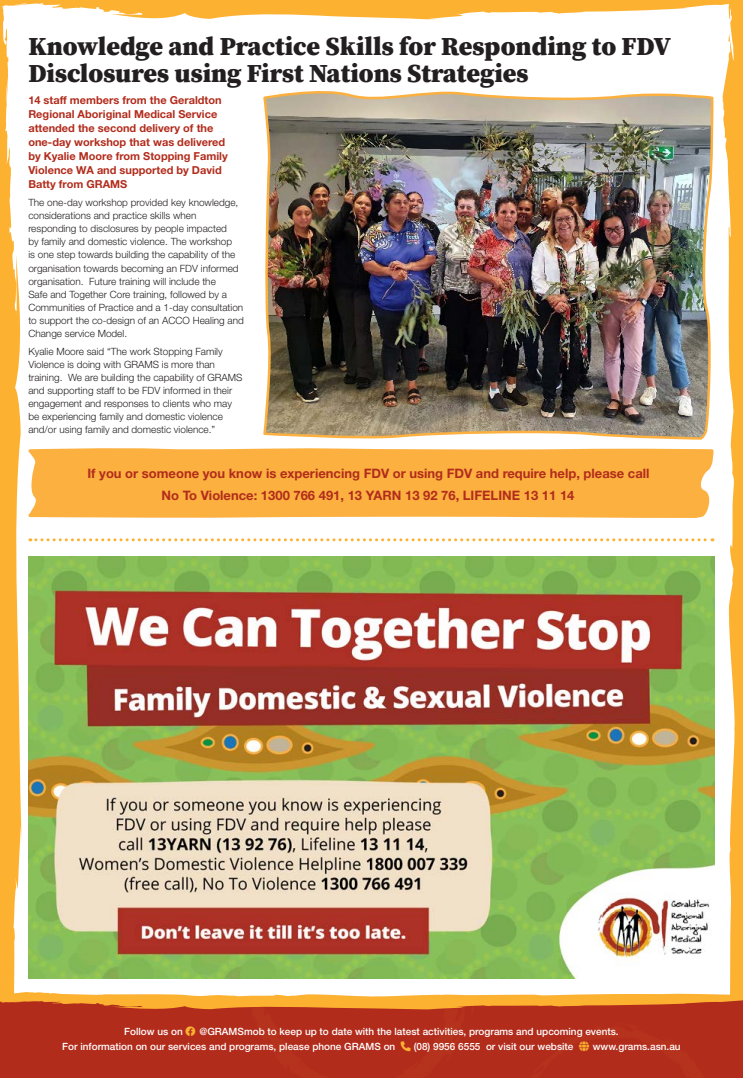
<style>
.page{position:relative;width:743px;height:1078px;background:#fff}
.page>*{position:absolute;margin:0;border:0;box-sizing:border-box;transform-origin:0 0}
.t1{font:26px/27px "Source Serif Variable";color:#231f20}
.t2{font:700 13px/22px "Helvetica Neue LT Std";color:#b22c1c;text-align:center}
.t3{font:700 11px/14px "Helvetica Neue LT Std";color:#b22c1c}
.t4{font:300 10px/13px "Helvetica Neue LT Std";color:#231f20}
.t5{font:500 10px/15px "Helvetica Neue LT Std";color:#fff;text-align:center}
.s1{color:#fcb131}
</style>
<div class="page">
<img style="left:0;top:0;width:743px;height:1077px">
<h1 class="t1" style="left:28px;top:33px;width:644px">Knowledge and Practice Skills for Responding to FDV<br>Disclosures using First Nations Strategies</h1>
<p class="t3" style="left:28px;top:93px;width:201px">14 staff members from the Geraldton Regional Aboriginal Medical Service attended the second delivery of the one-day workshop that was delivered by Kyalie Moore from Stopping Family Violence WA and supported by David Batty from GRAMS</p>
<p class="t4" style="left:28px;top:196px;width:217px">The one-day workshop provided key knowledge, considerations and practice skills when responding to disclosures by people impacted<br>by family and domestic violence. The workshop<br>is one step towards building the capability of the organisation towards becoming an FDV informed organisation. Future training will include the<br>Safe and Together Core training, followed by a Communities of Practice and a 1-day consultation to support the co-design of an ACCO Healing and Change service Model.</p>
<p class="t4" style="left:28px;top:344px;width:215px">Kyalie Moore said “The work Stopping Family Violence is doing with GRAMS is more than training. We are building the capability of GRAMS and supporting staff to be FDV informed in their engagement and responses to clients who may be experiencing family and domestic violence and/or using family and domestic violence.”</p>
<h2 class="t2" style="left:87px;top:462px;width:563px">If you or someone you know is experiencing FDV or using FDV and require help, please call<br>No To Violence: 1300 766 491, 13 YARN 13 92 76, LIFELINE 13 11 14</h2>
<p class="t5" style="left:62px;top:1023px;width:620px">Follow us on <span class="s1">□□</span> @GRAMSmob to keep up to date with the latest activities, programs and upcoming events.<br>For information on our services and programs, please phone GRAMS on <span class="s1">□■</span> (08) 9956 6555 or visit our website <span class="s1">●□</span> www.grams.asn.au</p>
</div>
